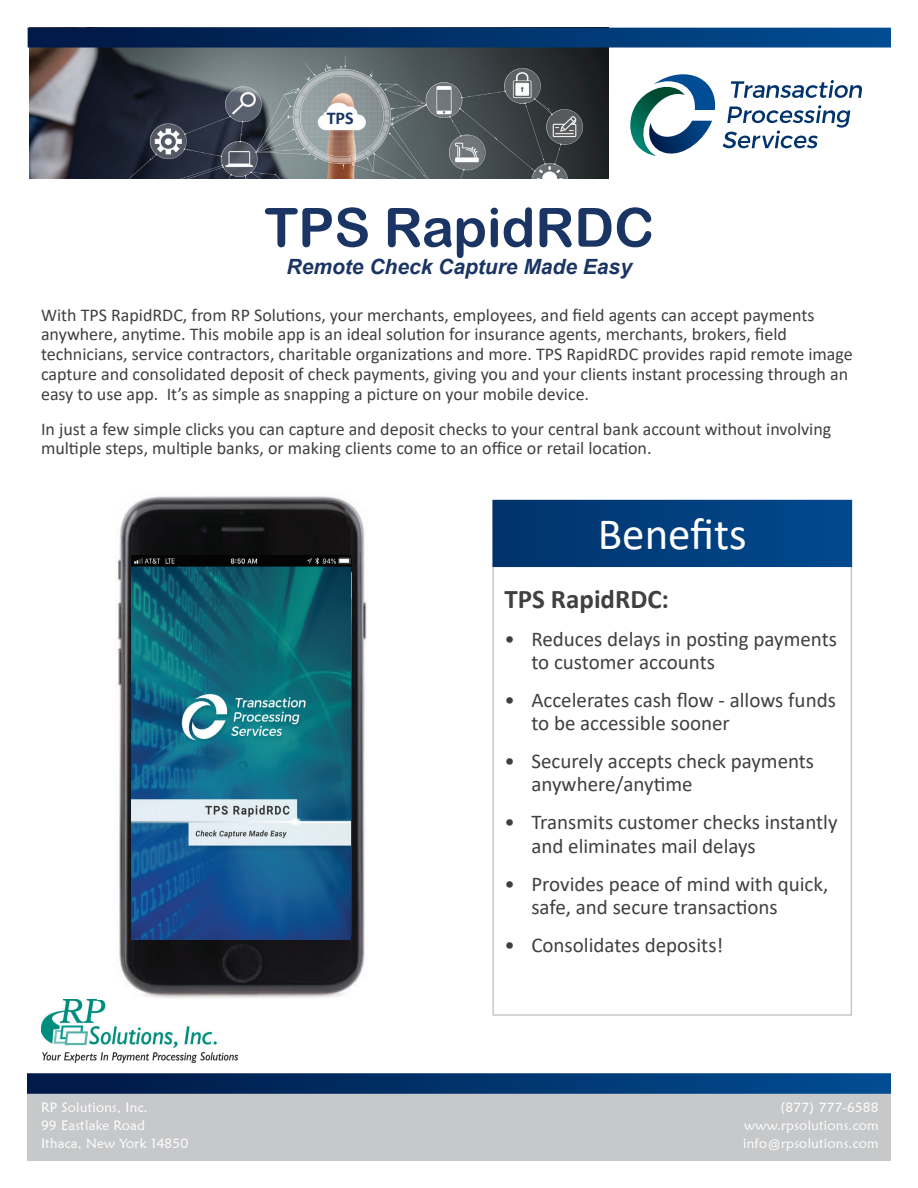
<style>
.page{position:relative;width:918px;height:1188px;background:#fff}
.page>*{position:absolute;margin:0;border:0;box-sizing:border-box;transform-origin:0 0}
.t1{font:54px "Arial Rounded MT Bold";color:#1a3564}
.t2{font:45px "Calibri";color:#fff}
.t3{font:700 27px "Calibri";color:#404040}
.t4{font:21px/23.1px "Calibri";color:#404040}
.t5{font:italic 700 21px "Arial";color:#1a3564}
.t6{font:18px/19.8px "Calibri";color:#404040}
.t7{font:700 18px "Calibri";color:#1a3564}
.t8{font:13.5px/18px "Maiandra GD";letter-spacing:.02em;color:#fff;text-align:justify}
</style>
<div class="page">
<img style="left:29px;top:48px;width:579px;height:131px">
<div style="left:27px;top:1094px;width:864px;height:67px;background:#c7c8ca"></div>
<div style="left:27px;top:1073px;width:864px;height:21px;background:linear-gradient(to right,#001743,#014d93)"></div>
<div style="left:28px;top:28px;width:863px;height:20px;background:linear-gradient(to right,#001642,#014d93)"></div>
<svg style="left:630px;top:74px;width:86px;height:82px"></svg>
<svg style="left:731px;top:80px;width:131px;height:18px"></svg>
<svg style="left:723px;top:105px;width:127px;height:43px"></svg>
<div style="left:492px;top:500px;width:360px;height:516px;border:2px solid #c7c8ca"></div>
<img style="left:41px;top:999px;width:197px;height:64px">
<div style="left:492px;top:500px;width:360px;height:67px;background:linear-gradient(to right,#01336b,#01498e)"></div>
<img style="left:115px;top:496px;width:252px;height:502px">
<img style="left:132px;top:556px;width:219px;height:384px">
<p class="t7" style="left:327px;top:105px;width:28px">TPS</p>
<h1 class="t1" style="left:264px;top:196px;width:391px">TPS RapidRDC</h1>
<p class="t5" style="left:287px;top:252px;width:347px">Remote Check Capture Made Easy</p>
<p class="t6" style="left:41px;top:304px;width:813px">With TPS RapidRDC, from RP Solutions, your merchants, employees, and field agents can accept payments anywhere, anytime. This mobile app is an ideal solution for insurance agents, merchants, brokers, field technicians, service contractors, charitable organizations and more. TPS RapidRDC provides rapid remote image capture and consolidated deposit of check payments, giving you and your clients instant processing through an easy to use app. It’s as simple as snapping a picture on your mobile device.</p>
<p class="t6" style="left:41px;top:418px;width:792px">In just a few simple clicks you can capture and deposit checks to your central bank account without involving multiple steps, multiple banks, or making clients come to an office or retail location.</p>
<h2 class="t2" style="left:598px;top:503px;width:150px">Benefits</h2>
<p class="t8" style="left:41px;top:1098px;width:149px;text-align:left">RP Solutions, Inc.<br>99 Eastlake Road<br>Ithaca, New York 14850</p>
<h3 class="t3" style="left:504px;top:580px;width:166px">TPS RapidRDC:</h3>
<p class="t4" style="left:531px;top:627px;width:307px;text-indent:-27px">• Reduces delays in posting payments to customer accounts</p>
<p class="t4" style="left:531px;top:688px;width:306px;text-indent:-27px">• Accelerates cash flow - allows funds to be accessible sooner</p>
<p class="t4" style="left:531px;top:749px;width:284px;text-indent:-27px">• Securely accepts check payments anywhere/anytime</p>
<p class="t4" style="left:531px;top:810px;width:308px;text-indent:-27px">• Transmits customer checks instantly and eliminates mail delays</p>
<p class="t4" style="left:531px;top:872px;width:298px;text-indent:-27px">• Provides peace of mind with quick, safe, and secure transactions</p>
<p class="t4" style="left:504px;top:933px;width:221px">• Consolidates deposits!</p>
<p class="t8" style="left:743px;top:1098px;width:137px;text-indent:38px">(877) 777-6588 www.rpsolutions.com info@rpsolutions.com</p>
</div>
